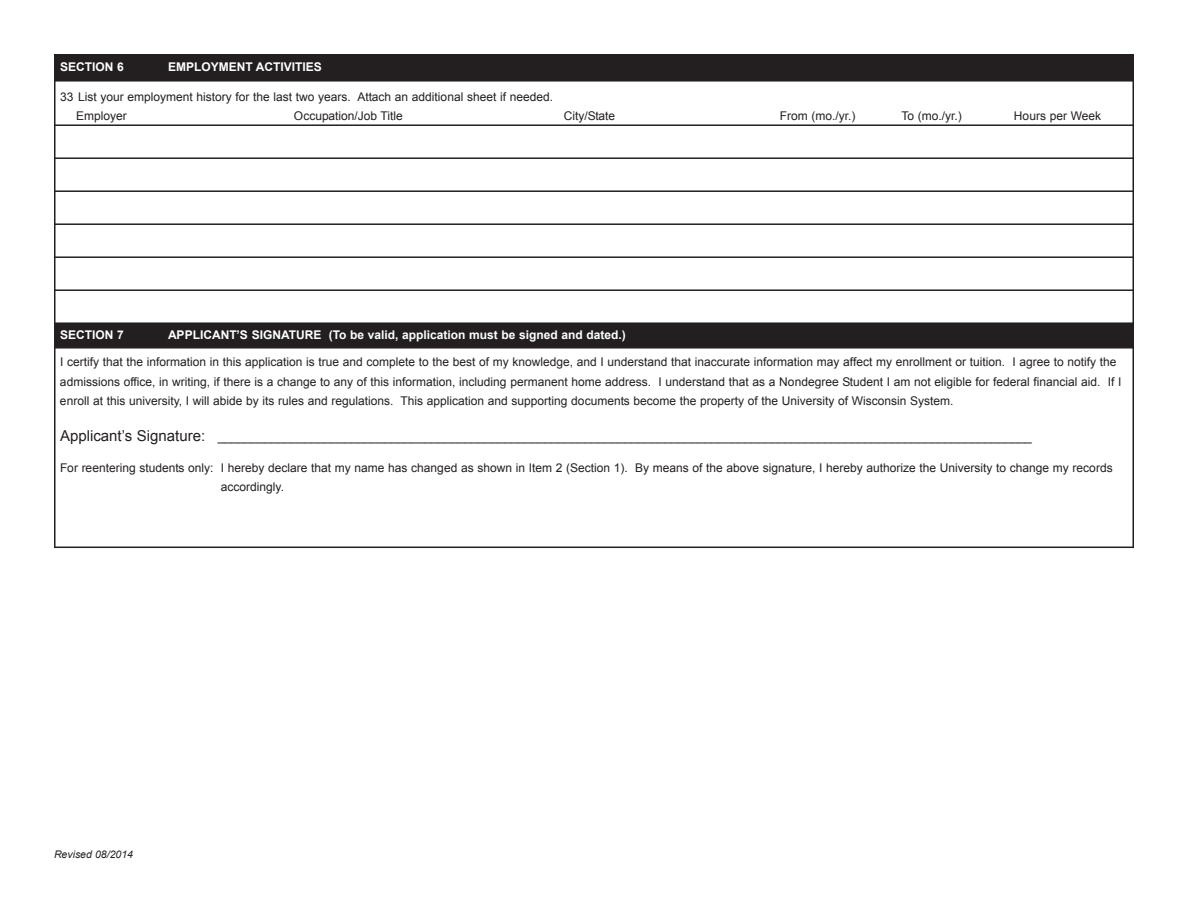
<style>
.page{position:relative;width:1188px;height:918px;background:#fff}
.page>*{position:absolute;margin:0;border:0;box-sizing:border-box;transform-origin:0 0}
.t1{font:12px/19.5px "Arial";color:#231f20}
.t2{font:700 12px "Arial";color:#fff}
.t3{font:italic 10.5px "Arial";color:#231f20}
.s1{font-size:15px}
</style>
<div class="page">
<div style="left:54px;top:54px;width:1079px;height:27px;background:#231f20"></div>
<div style="left:54px;top:323px;width:1079px;height:25px;background:#231f20"></div>
<hr style="left:54px;top:54px;width:2px;height:494px;background:#231f20">
<hr style="left:1132px;top:54px;width:2px;height:494px;background:#231f20">
<hr style="left:54px;top:80px;width:1080px;height:2px;background:#231f20">
<hr style="left:54px;top:124px;width:1080px;height:2px;background:#231f20">
<hr style="left:54px;top:157px;width:1080px;height:2px;background:#231f20">
<hr style="left:54px;top:190px;width:1080px;height:2px;background:#231f20">
<hr style="left:54px;top:223px;width:1080px;height:2px;background:#231f20">
<hr style="left:54px;top:256px;width:1080px;height:2px;background:#231f20">
<hr style="left:54px;top:289px;width:1080px;height:2px;background:#231f20">
<hr style="left:54px;top:322px;width:1080px;height:2px;background:#231f20">
<hr style="left:54px;top:347px;width:1080px;height:2px;background:#231f20">
<hr style="left:54px;top:547px;width:1080px;height:1px;background:#231f20">
<p class="t2" style="left:60px;top:60px;width:65px">SECTION 6</p>
<p class="t2" style="left:168px;top:60px;width:155px">EMPLOYMENT ACTIVITIES</p>
<p class="t1" style="left:76px;top:87px;width:478px;text-indent:-16px">33 List your employment history for the last two years. Attach an additional sheet if needed.<br>Employer</p>
<p class="t1" style="left:294px;top:107px;width:110px">Occupation/Job Title</p>
<p class="t1" style="left:564px;top:107px;width:53px">City/State</p>
<p class="t1" style="left:780px;top:107px;width:77px">From (mo./yr.)</p>
<p class="t1" style="left:901px;top:107px;width:62px">To (mo./yr.)</p>
<p class="t1" style="left:1014px;top:107px;width:89px">Hours per Week</p>
<p class="t2" style="left:60px;top:328px;width:65px">SECTION 7</p>
<p class="t2" style="left:168px;top:328px;width:459px">APPLICANT’S SIGNATUrE (To be valid, application must be signed and dated.)</p>
<p class="t1" style="left:60px;top:352px;width:1063px">I certify that the information in this application is true and complete to the best of my knowledge, and I understand that inaccurate information may affect my enrollment or tuition. I agree to notify the admissions office, in writing, if there is a change to any of this information, including permanent home address. I understand that as a Nondegree Student I am not eligible for federal financial aid. If I enroll at this university, I will abide by its rules and regulations. This application and supporting documents become the property of the University of Wisconsin System.</p>
<p class="t1" style="left:60px;top:427px;width:973px"><span class="s1">Applicant’s Signature:</span> __________________________________________________________________________________________________________________________</p>
<p class="t1" style="left:221px;top:458px;width:893px;text-indent:-161px">For reentering students only: I hereby declare that my name has changed as shown in Item 2 (Section 1). By means of the above signature, I hereby authorize the University to change my records accordingly.</p>
<p class="t3" style="left:54px;top:848px;width:81px">Revised 08/2014</p>
</div>
